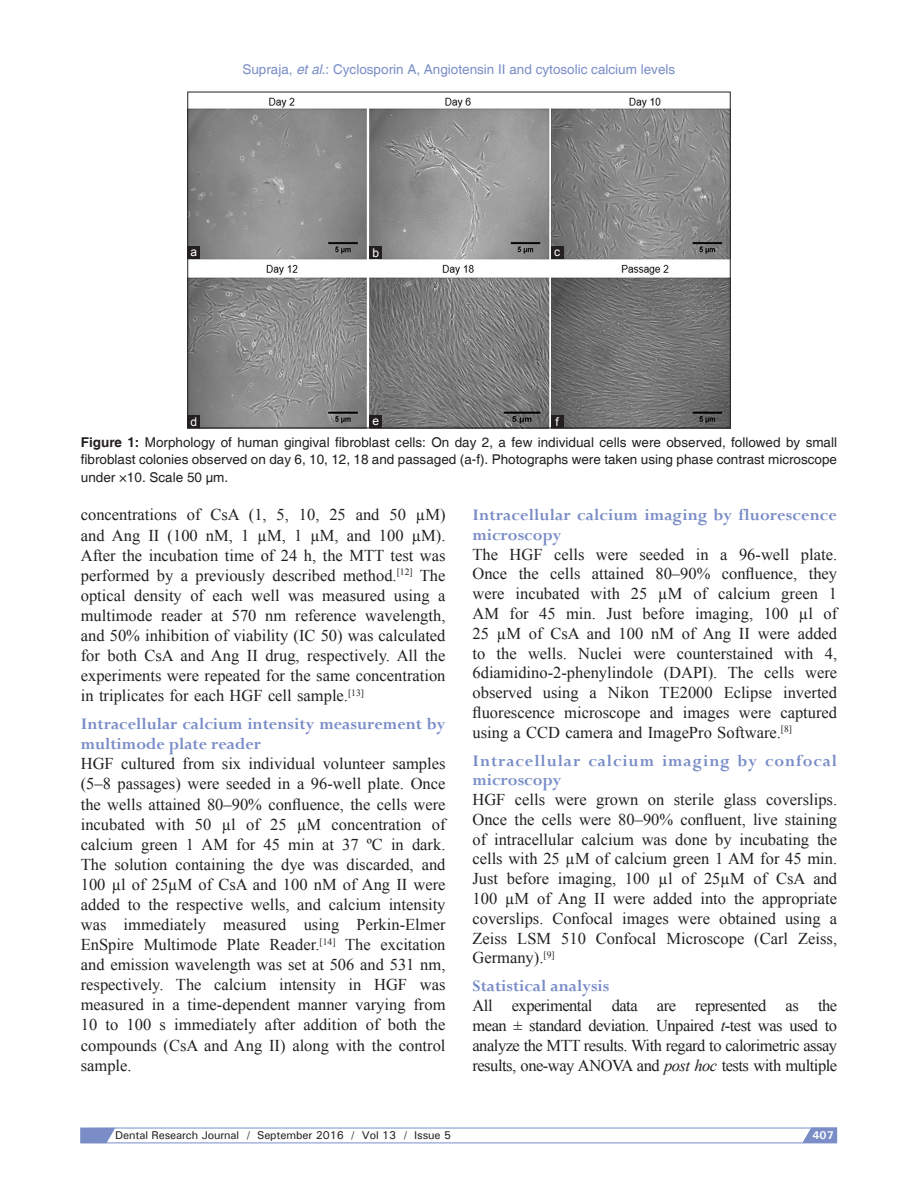
<style>
.page{position:relative;width:918px;height:1188px;background:#fff}
.page>*{position:absolute;margin:0;border:0;box-sizing:border-box;transform-origin:0 0}
.t1{font:700 18px/19.8px "Perpetua";color:#7a8dc7}
.t2{font:700 18px/19.5px "Perpetua";letter-spacing:.05em;color:#7a8dc7}
.TX{font:16.5px/20.1px "Times New Roman";color:#231f20;text-align:justify}
.FGC{font:13.5px/17.5px "Helvetica";color:#231f20;text-align:justify}
.t3{font:13.5px "Helvetica";color:#7a8dc7}
.LABEL{font:12px "Arial";color:#fff}
.RF_Verso{font:500 11.25px "Univers";letter-spacing:-.01em;color:#231f20}
.t4{font:700 11.25px "Univers";color:#fff}
.s1{font-style:italic}
.s2{font-weight:700}
</style>
<div class="page">
<svg style="left:80px;top:1128px;width:757px;height:15px"></svg>
<img style="left:190px;top:97px;width:538px;height:329px">
<div style="left:188px;top:415px;width:12px;height:13px;background:#231f20"></div>
<div style="left:551px;top:246px;width:13px;height:13px;background:#231f20"></div>
<div style="left:369px;top:246px;width:13px;height:13px;background:#231f20"></div>
<div style="left:551px;top:415px;width:13px;height:13px;background:#231f20"></div>
<div style="left:188px;top:246px;width:12px;height:13px;background:#231f20"></div>
<div style="left:369px;top:415px;width:13px;height:13px;background:#231f20"></div>
<p class="t3" style="left:242px;top:61px;width:434px">Supraja, <span class="s1">et al</span>.: Cyclosporin A, Angiotensin II and cytosolic calcium levels</p>
<p class="LABEL" style="left:191px;top:244px;width:8px">a</p>
<p class="LABEL" style="left:191px;top:414px;width:8px">d</p>
<p class="LABEL" style="left:372px;top:245px;width:8px">b</p>
<p class="LABEL" style="left:554px;top:244px;width:7px">c</p>
<p class="LABEL" style="left:372px;top:412px;width:8px">e</p>
<p class="LABEL" style="left:555px;top:414px;width:5px">f</p>
<p class="FGC" style="left:81px;top:434px;width:758px"><span class="s2">Figure 1:</span> Morphology of human gingival fibroblast cells: On day 2, a few individual cells were observed, followed by small fibroblast colonies observed on day 6, 10, 12, 18 and passaged (a‑f). Photographs were taken using phase contrast microscope under ×10. Scale 50 µm.</p>
<p class="TX" style="left:81px;top:504px;width:366px">concentrations of CsA (1, 5, 10, 25 and 50 µM) and Ang II (100 nM, 1 µM, 1 µM, and 100 µM).<br>After the incubation time of 24 h, the MTT test was performed by a previously described method.<sup>[12]</sup> The optical density of each well was measured using a multimode reader at 570 nm reference wavelength, and 50% inhibition of viability (IC 50) was calculated for both CsA and Ang II drug, respectively. All the experiments were repeated for the same concentration in triplicates for each HGF cell sample.<sup>[13]</sup></p>
<h2 class="t1" style="left:81px;top:714px;width:366px">Intracellular calcium intensity measurement by multimode plate reader</h2>
<p class="TX" style="left:81px;top:753px;width:366px">HGF cultured from six individual volunteer samples (5–8 passages) were seeded in a 96‑well plate. Once the wells attained 80–90% confluence, the cells were incubated with 50 µl of 25 µM concentration of calcium green 1 AM for 45 min at 37 ºC in dark.<br>The solution containing the dye was discarded, and 100 µl of 25µM of CsA and 100 nM of Ang II were added to the respective wells, and calcium intensity was immediately measured using Perkin‑Elmer EnSpire Multimode Plate Reader.<sup>[14]</sup> The excitation and emission wavelength was set at 506 and 531 nm, respectively. The calcium intensity in HGF was measured in a time‑dependent manner varying from 10 to 100 s immediately after addition of both the compounds (CsA and Ang II) along with the control sample.</p>
<h2 class="t1" style="left:472px;top:505px;width:366px">Intracellular calcium imaging by fluorescence microscopy</h2>
<p class="TX" style="left:472px;top:544px;width:366px">The HGF cells were seeded in a 96‑well plate.<br>Once the cells attained 80–90% confluence, they were incubated with 25 µM of calcium green 1<br>AM for 45 min. Just before imaging, 100 µl of 25 µM of CsA and 100 nM of Ang II were added to the wells. Nuclei were counterstained with 4, 6diamidino‑2‑phenylindole (DAPI). The cells were observed using a Nikon TE2000 Eclipse inverted fluorescence microscope and images were captured using a CCD camera and ImagePro Software.<sup>[8]</sup></p>
<h2 class="t2" style="left:472px;top:751px;width:366px">Intracellular calcium imaging by confocal microscopy</h2>
<p class="TX" style="left:472px;top:789px;width:366px">HGF cells were grown on sterile glass coverslips.<br>Once the cells were 80–90% confluent, live staining of intracellular calcium was done by incubating the cells with 25 µM of calcium green 1 AM for 45 min.<br>Just before imaging, 100 µl of 25µM of CsA and 100 µM of Ang II were added into the appropriate coverslips. Confocal images were obtained using a Zeiss LSM 510 Confocal Microscope (Carl Zeiss, Germany).<sup>[9]</sup></p>
<h2 class="t1" style="left:472px;top:976px;width:138px">Statistical analysis</h2>
<p class="TX" style="left:472px;top:995px;width:366px">All experimental data are represented as the mean ± standard deviation. Unpaired <span class="s1">t</span>‑test was used to analyze the MTT results. With regard to calorimetric assay results, one‑way ANOVA and <span class="s1">post hoc</span> tests with multiple</p>
<p class="RF_Verso" style="left:115px;top:1128px;width:337px">Dental Research Journal / September 2016 / Vol 13 / Issue 5</p>
<p class="t4" style="left:813px;top:1128px;width:23px">407</p>
</div>
